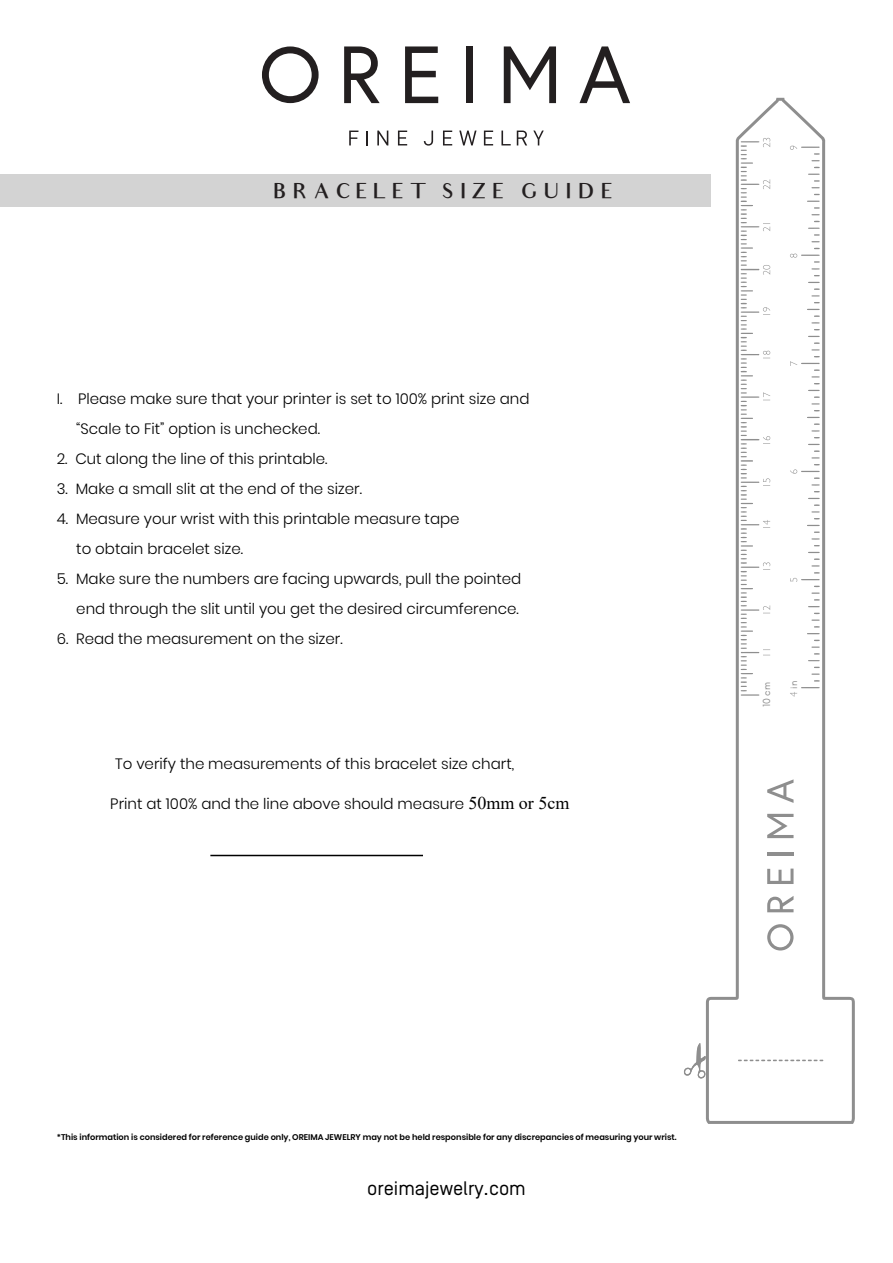
<style>
.page{position:relative;width:893px;height:1263px;background:#fff}
.page>*{position:absolute;margin:0;border:0;box-sizing:border-box;transform-origin:0 0}
.t1{font:500 20.55px "Audrey";letter-spacing:.29em;color:#231f20}
.t2{font:19.5px "Simplon BP Regular";color:#000}
.t3{font:300 15px/30px "Poppins";color:#000}
.t4{font:10.5px "Glacial Indifference";color:#8e8e8e}
.t5{font:600 8.25px "Poppins";color:#000}
.s1{font-family:"Times New Roman";font-weight:400;font-size:18px}
</style>
<div class="page">
<div style="left:0;top:174px;width:711px;height:33px;background:#d3d3d3"></div>
<svg style="left:349px;top:131px;width:9px;height:14px"></svg>
<svg style="left:366px;top:131px;width:2px;height:14px"></svg>
<svg style="left:377px;top:131px;width:11px;height:14px"></svg>
<svg style="left:398px;top:131px;width:9px;height:14px"></svg>
<svg style="left:443px;top:131px;width:9px;height:14px"></svg>
<svg style="left:459px;top:131px;width:17px;height:14px"></svg>
<svg style="left:484px;top:131px;width:9px;height:14px"></svg>
<svg style="left:501px;top:131px;width:10px;height:14px"></svg>
<svg style="left:517px;top:131px;width:10px;height:14px"></svg>
<svg style="left:533px;top:131px;width:11px;height:14px"></svg>
<svg style="left:424px;top:131px;width:9px;height:15px"></svg>
<svg style="left:344px;top:46px;width:36px;height:57px"></svg>
<svg style="left:405px;top:46px;width:33px;height:57px"></svg>
<div style="left:466px;top:46px;width:7px;height:57px;background:#231f20"></div>
<svg style="left:504px;top:46px;width:52px;height:57px"></svg>
<svg style="left:579px;top:46px;width:51px;height:57px"></svg>
<svg style="left:262px;top:46px;width:57px;height:57px"></svg>
<hr style="left:210px;top:855px;width:213px;height:1px;background:#000">
<svg style="left:706px;top:98px;width:149px;height:1026px"></svg>
<svg style="left:709px;top:101px;width:143px;height:1020px"></svg>
<svg style="left:684px;top:1043px;width:22px;height:36px"></svg>
<svg style="left:763px;top:138px;width:7px;height:517px"></svg>
<svg style="left:790px;top:692px;width:7px;height:5px"></svg>
<svg style="left:790px;top:578px;width:7px;height:4px"></svg>
<svg style="left:790px;top:469px;width:7px;height:5px"></svg>
<svg style="left:790px;top:361px;width:7px;height:5px"></svg>
<svg style="left:790px;top:254px;width:7px;height:4px"></svg>
<svg style="left:790px;top:146px;width:7px;height:4px"></svg>
<svg style="left:767px;top:896px;width:26px;height:16px"></svg>
<svg style="left:767px;top:868px;width:26px;height:16px"></svg>
<hr style="left:767px;top:852px;width:26px;height:3px;background:#8e8e8e">
<svg style="left:767px;top:814px;width:26px;height:24px"></svg>
<svg style="left:767px;top:779px;width:26px;height:24px"></svg>
<svg style="left:767px;top:924px;width:26px;height:26px"></svg>
<h1 class="t1" style="left:273px;top:179px;width:341px">BRACELET SIZE GUIDE</h1>
<p class="t3" style="left:76px;top:384px;width:455px;text-indent:-20px">I. Please make sure that your printer is set to 100% print size and “Scale to Fit” option is unchecked.</p>
<p class="t3" style="left:57px;top:444px;width:272px">2. Cut along the line of this printable.</p>
<p class="t3" style="left:57px;top:474px;width:307px">3. Make a small slit at the end of the sizer.</p>
<p class="t3" style="left:76px;top:504px;width:385px;text-indent:-20px">4. Measure your wrist with this printable measure tape to obtain bracelet size.</p>
<p class="t3" style="left:57px;top:564px;width:466px;text-align:right">5. Make sure the numbers are facing upwards, pull the pointed end through the slit until you get the desired circumference.</p>
<p class="t3" style="left:57px;top:624px;width:287px">6. Read the measurement on the sizer.</p>
<p class="t3" style="left:115px;top:749px;width:400px">To verify the measurements of this bracelet size chart,</p>
<p class="t3" style="left:110px;top:789px;width:461px">Print at 100% and the line above should measure <span class="s1">50mm or 5cm</span></p>
<p class="t4" style="left:761px;top:707px;width:27px;rotate:-90deg">10 cm</p>
<p class="t4" style="left:788px;top:689px;width:9px;rotate:-90deg">in</p>
<p class="t5" style="left:57px;top:1132px;width:621px">*This information is considered for reference guide only, OREIMA JEWELRY may not be held responsible for any discrepancies of measuring your wrist.</p>
<h2 class="t2" style="left:367px;top:1176px;width:160px">oreimajewelry.com</h2>
</div>
